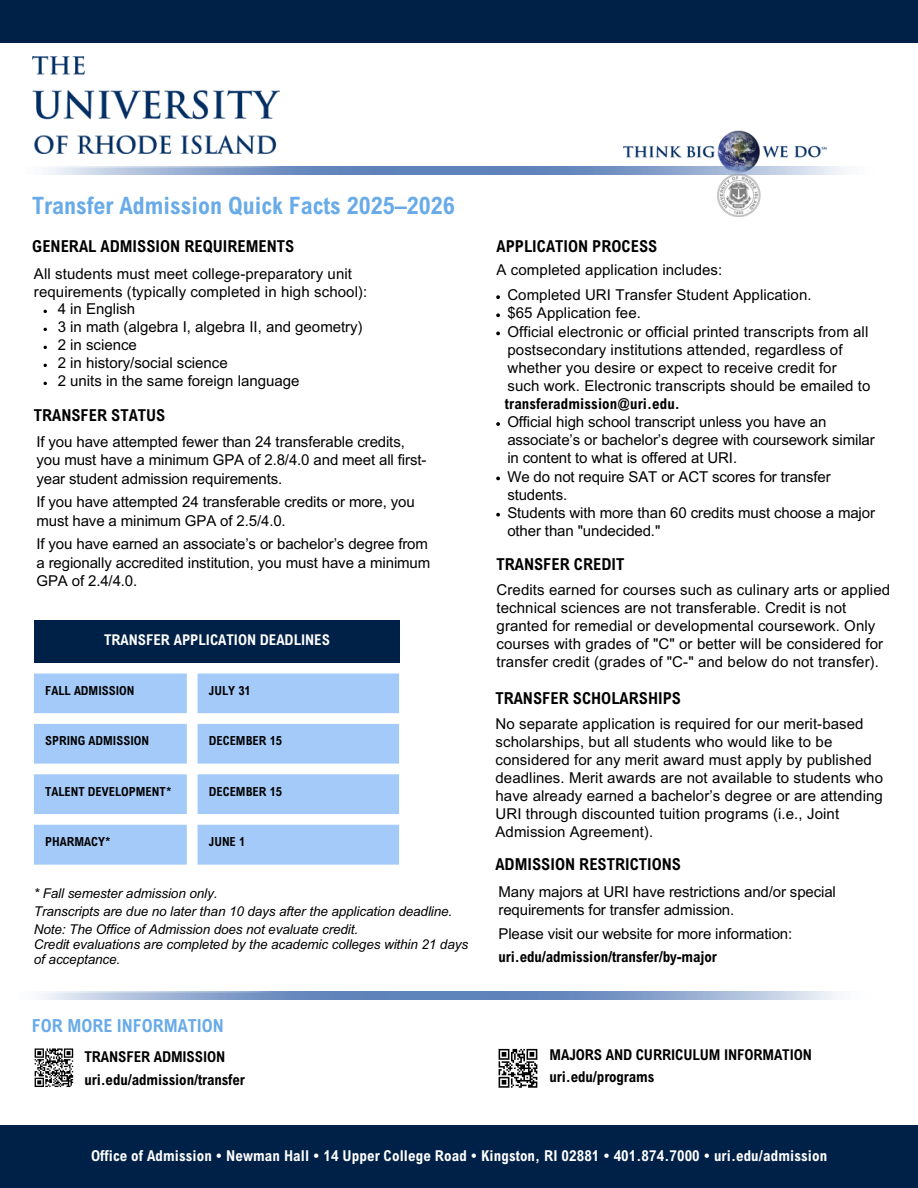
<style>
.page{position:relative;width:918px;height:1188px;background:#fff}
.page>*{position:absolute;margin:0;border:0;box-sizing:border-box;transform-origin:0 0}
.t1{font:700 condensed 24px "Arial MT Std";color:#68abe8}
.t2{font:700 condensed 18px "Arial MT Std";color:#68abe8}
.t3{font:700 condensed 16.5px "Arial MT Std";color:#000}
.t4{font:15px/18px "Arial MT Std";letter-spacing:.005em;color:#000}
.t5{font:700 condensed 15px "Arial MT Std";letter-spacing:-.01em;color:#000}
.t6{font:700 condensed 15px "Arial MT Std";letter-spacing:.005em;color:#fff}
.t7{font:700 condensed 14.85px "Arial MT Std";color:#fff}
.t8{font:italic 13.5px/14.7px "Arial MT Std";letter-spacing:-.01em;color:#000}
.t9{font:700 condensed 12.45px "Arial MT Std";color:#000}
.s1{font-weight:700;font-stretch:condensed}
</style>
<div class="page">
<div style="left:0;top:1126px;width:918px;height:62px;background:#002147"></div>
<div style="left:34px;top:620px;width:365px;height:43px;background:#002147"></div>
<svg style="left:34px;top:674px;width:365px;height:191px;fill:#a3caf8"></svg>
<img style="left:624px;top:130px;width:202px;height:87px">
<img style="left:48px;top:167px;width:796px;height:8px">
<img style="left:32px;top:57px;width:248px;height:96px">
<div style="left:0;top:0;width:918px;height:43px;background:#002147"></div>
<svg style="left:496px;top:295px;width:4px;height:4px"></svg>
<svg style="left:496px;top:313px;width:4px;height:4px"></svg>
<svg style="left:496px;top:332px;width:4px;height:3px"></svg>
<svg style="left:496px;top:422px;width:4px;height:4px"></svg>
<svg style="left:496px;top:477px;width:4px;height:3px"></svg>
<svg style="left:496px;top:513px;width:4px;height:4px"></svg>
<svg style="left:34px;top:1048px;width:40px;height:39px"></svg>
<img style="left:41px;top:991px;width:796px;height:8px">
<svg style="left:498px;top:1048px;width:40px;height:40px"></svg>
<svg style="left:499px;top:1049px;width:38px;height:39px"></svg>
<p class="t1" style="left:32px;top:196px;width:424px">Transfer Admission Quick Facts 2025–2026</p>
<h5 class="t3" style="left:32px;top:240px;width:264px">GENERAL ADMISSION REQUIREMENTS</h5>
<h2 class="t4" style="left:34px;top:266px;width:335px">All students must meet college-preparatory unit requirements (typically completed in high school):</h2>
<h5 class="t4" style="left:58px;top:302px;width:79px">4 in English</h5>
<h2 class="t4" style="left:58px;top:320px;width:307px">3 in math (algebra I, algebra II, and geometry)</h2>
<h5 class="t4" style="left:58px;top:338px;width:81px">2 in science</h5>
<h5 class="t4" style="left:58px;top:356px;width:171px">2 in history/social science</h5>
<h4 class="t4" style="left:58px;top:374px;width:243px">2 units in the same foreign language</h4>
<p class="t3" style="left:34px;top:409px;width:133px">TRANSFER STATUS</p>
<h5 class="t4" style="left:36px;top:434px;width:391px">If you have attempted fewer than 24 transferable credits, you must have a minimum GPA of 2.8/4.0 and meet all first&shy;year student admission requirements.</h5>
<h5 class="t4" style="left:36px;top:495px;width:380px">If you have attempted 24 transferable credits or more, you must have a minimum GPA of 2.5/4.0.</h5>
<p class="t4" style="left:36px;top:537px;width:395px">If you have earned an associate’s or bachelor’s degree from a regionally accredited institution, you must have a minimum<br>GPA of 2.4/4.0.</p>
<p class="t7" style="left:104px;top:634px;width:227px">TRANSFER APPLICATION DEADLINES</p>
<p class="t9" style="left:45px;top:686px;width:91px">FALL ADMISSION</p>
<h1 class="t9" style="left:209px;top:686px;width:44px">JULY 31</h1>
<h2 class="t9" style="left:45px;top:736px;width:105px">SPRING ADMISSION</h2>
<h5 class="t9" style="left:209px;top:736px;width:75px">DECEMBER 15</h5>
<p class="t9" style="left:45px;top:787px;width:128px">TALENT DEVELOPMENT*</p>
<p class="t9" style="left:209px;top:787px;width:75px">DECEMBER 15</p>
<p class="t9" style="left:45px;top:837px;width:68px">PHARMACY*</p>
<p class="t9" style="left:209px;top:837px;width:38px">JUNE 1</p>
<p class="t8" style="left:34px;top:888px;width:185px">* Fall semester admission only.</p>
<p class="t8" style="left:34px;top:906px;width:420px">Transcripts are due no later than 10 days after the application deadline.</p>
<p class="t8" style="left:34px;top:924px;width:326px">Note: The Office of Admission does not evaluate credit.</p>
<p class="t8" style="left:34px;top:938px;width:436px">Credit evaluations are completed by the academic colleges within 21 days of acceptance.</p>
<h5 class="t2" style="left:32px;top:1019px;width:194px">FOR MORE INFORMATION</h5>
<p class="t5" style="left:84px;top:1051px;width:142px">TRANSFER ADMISSION</p>
<p class="t5" style="left:84px;top:1074px;width:162px">uri.edu/admission/transfer</p>
<p class="t3" style="left:497px;top:240px;width:162px">APPLICATION PROCESS</p>
<p class="t4" style="left:497px;top:263px;width:227px">A completed application includes:</p>
<p class="t4" style="left:507px;top:288px;width:306px">Completed URI Transfer Student Application.</p>
<p class="t4" style="left:507px;top:306px;width:135px">$65 Application fee.</p>
<p class="t4" style="left:507px;top:324px;width:363px">Official electronic or official printed transcripts from all</p>
<p class="t4" style="left:507px;top:342px;width:364px">postsecondary institutions attended, regardless of whether you desire or expect to receive credit for such work. Electronic transcripts should be emailed to</p>
<p class="t4" style="left:505px;top:397px;width:371px"><span class="s1">transferadmission@uri.edu.<br></span>Official high school transcript unless you have an associate’s or bachelor’s degree with coursework similar in content to what is offered at URI.<br>We do not require SAT or ACT scores for transfer students.</p>
<h2 class="t4" style="left:507px;top:505px;width:369px">Students with more than 60 credits must choose a major other than "undecided."</h2>
<h5 class="t3" style="left:497px;top:558px;width:129px">TRANSFER CREDIT</h5>
<p class="t4" style="left:497px;top:582px;width:395px">Credits earned for courses such as culinary arts or applied technical sciences are not transferable. Credit is not granted for remedial or developmental coursework. Only courses with grades of "C" or better will be considered for transfer credit (grades of "C-" and below do not transfer).</p>
<p class="t3" style="left:495px;top:692px;width:187px">TRANSFER SCHOLARSHIPS</p>
<p class="t4" style="left:495px;top:717px;width:389px">No separate application is required for our merit-based scholarships, but all students who would like to be considered for any merit award must apply by published deadlines. Merit awards are not available to students who have already earned a bachelor’s degree or are attending URI through discounted tuition programs (i.e., Joint Admission Agreement).</p>
<p class="t3" style="left:495px;top:858px;width:187px">ADMISSION RESTRICTIONS</p>
<h2 class="t4" style="left:499px;top:884px;width:339px">Many majors at URI have restrictions and/or special requirements for transfer admission.</h2>
<h5 class="t4" style="left:499px;top:926px;width:295px">Please visit our website for more information:</h5>
<h2 class="t5" style="left:499px;top:951px;width:220px">uri.edu/admission/transfer/by-major</h2>
<p class="t5" style="left:550px;top:1049px;width:264px">MAJORS AND CURRICULUM INFORMATION</p>
<h2 class="t5" style="left:550px;top:1071px;width:106px">uri.edu/programs</h2>
<p class="t6" style="left:91px;top:1150px;width:738px">Office of Admission • Newman Hall • 14 Upper College Road • Kingston, RI 02881 • 401.874.7000 • uri.edu/admission</p>
</div>
